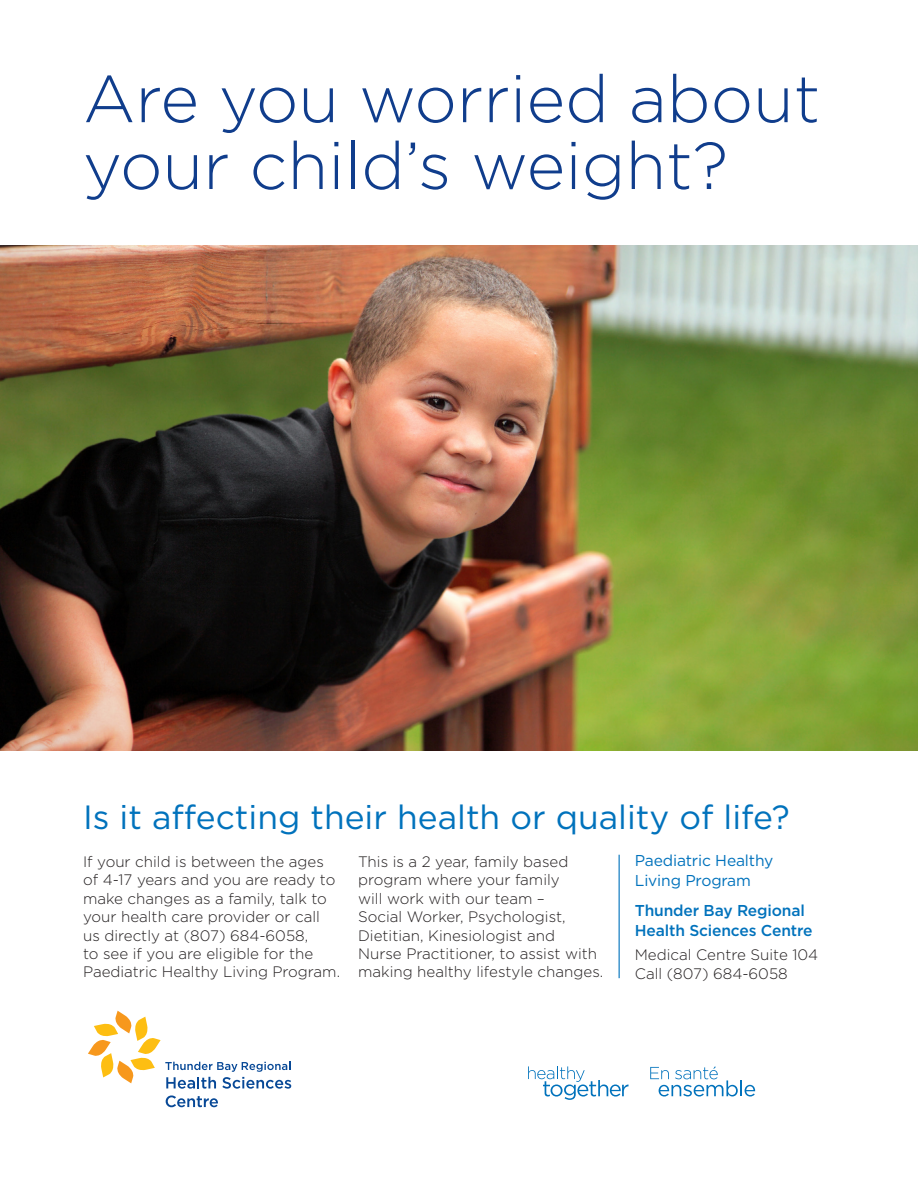
<style>
.page{position:relative;width:918px;height:1188px;background:#fff}
.page>*{position:absolute;margin:0;border:0;box-sizing:border-box;transform-origin:0 0}
.t1{font:300 66.3px/66.9px "Gotham";color:#103d8c}
.t2{font:33.6px "Gotham";color:#0072bc}
.t3{font:500 15.75px/20.2px "Gotham";letter-spacing:-.01em;color:#0072bc}
.t4{font:15.75px/20.2px "Gotham";letter-spacing:-.01em;color:#0072bc}
.t5{font:300 15.15px/18.5px "Gotham";color:#231f20}
</style>
<div class="page">
<svg style="left:88px;top:1011px;width:203px;height:78px"></svg>
<svg style="left:166px;top:1095px;width:52px;height:12px"></svg>
<svg style="left:528px;top:1066px;width:101px;height:34px"></svg>
<svg style="left:650px;top:1066px;width:105px;height:31px"></svg>
<img style="left:0;top:246px;width:918px;height:504px">
<hr style="left:619px;top:855px;width:1px;height:123px;background:#0072bc">
<p class="t1" style="left:83px;top:64px;width:739px">Are you worried about your child’s weight?</p>
<p class="t2" style="left:83px;top:799px;width:708px">Is it affecting their health or quality of life?</p>
<p class="t5" style="left:83px;top:852px;width:259px">If your child is between the ages of 4-17 years and you are ready to make changes as a family, talk to your health care provider or call us directly at (807) 684-6058,<br>to see if you are eligible for the<br>Paediatric Healthy Living Program.</p>
<p class="t5" style="left:358px;top:852px;width:247px">This is a 2 year, family based program where your family<br>will work with our team –<br>Social Worker, Psychologist,<br>Dietitian, Kinesiologist and<br>Nurse Practitioner, to assist with making healthy lifestyle changes.</p>
<p class="t4" style="left:635px;top:850px;width:140px">Paediatric Healthy<br>Living Program</p>
<p class="t3" style="left:635px;top:900px;width:179px">Thunder Bay Regional<br>Health Sciences Centre</p>
<p class="t5" style="left:635px;top:945px;width:185px">Medical Centre Suite 104<br>Call (807) 684-6058</p>
</div>
